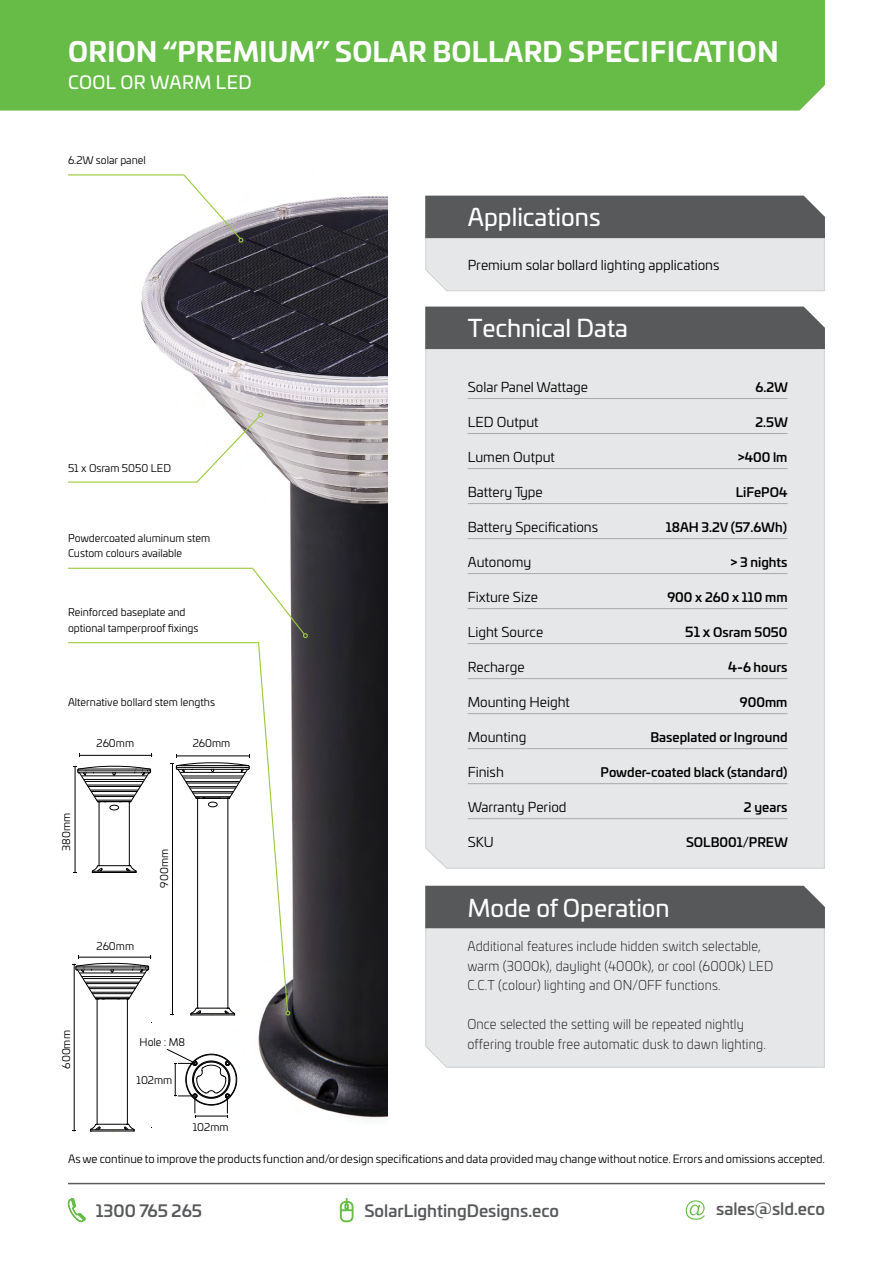
<style>
.page{position:relative;width:893px;height:1263px;background:#fff}
.page>*{position:absolute;margin:0;border:0;box-sizing:border-box;transform-origin:0 0}
.t1{font:700 27px "Univia Pro";letter-spacing:.01em;color:#fff}
.t2{font:24px "Univia Pro";color:#fff}
.t3{font:18px "Univia Pro";letter-spacing:.015em;color:#fff}
.t4{font:500 16.5px "Univia Pro";color:#58595b}
.t5{font:300 13.5px/19.5px "Univia Pro";letter-spacing:.01em;color:#231f20;scale:.94 1}
.t6{font:13.5px "Univia Pro";color:#000}
.t7{font:500 12.75px "Univia Pro";color:#000}
.t8{font:11.25px "Univia Pro";color:#000}
.t9{font:10.5px/15px "Univia Pro";color:#000}
.s1{font-size:13.5px}
</style>
<div class="page">
<div style="left:0;top:0;width:825px;height:111px;background:#66bc46"></div>
<div style="left:425px;top:349px;width:400px;height:520px;background:#e6e7e8"></div>
<hr style="left:468px;top:398px;width:319px;height:1px;background:#a7a9ac">
<hr style="left:468px;top:433px;width:319px;height:1px;background:#a7a9ac">
<hr style="left:468px;top:468px;width:319px;height:1px;background:#a7a9ac">
<hr style="left:468px;top:503px;width:319px;height:1px;background:#a7a9ac">
<hr style="left:468px;top:538px;width:319px;height:1px;background:#a7a9ac">
<hr style="left:468px;top:573px;width:319px;height:1px;background:#a7a9ac">
<hr style="left:468px;top:608px;width:319px;height:1px;background:#a7a9ac">
<hr style="left:468px;top:643px;width:319px;height:1px;background:#a7a9ac">
<hr style="left:468px;top:678px;width:319px;height:1px;background:#a7a9ac">
<hr style="left:468px;top:713px;width:319px;height:1px;background:#a7a9ac">
<hr style="left:468px;top:748px;width:319px;height:1px;background:#a7a9ac">
<hr style="left:468px;top:783px;width:319px;height:1px;background:#a7a9ac">
<hr style="left:468px;top:818px;width:319px;height:1px;background:#a7a9ac">
<svg style="left:425px;top:196px;width:400px;height:96px"></svg>
<div style="left:425px;top:307px;width:400px;height:42px;background:#58595b"></div>
<svg style="left:340px;top:1198px;width:13px;height:24px"></svg>
<svg style="left:68px;top:1198px;width:18px;height:24px"></svg>
<svg style="left:686px;top:1200px;width:19px;height:20px"></svg>
<hr style="left:68px;top:1183px;width:757px;height:1px;background:#58595b">
<img style="left:72px;top:196px;width:316px;height:935px">
<svg style="left:68px;top:174px;width:175px;height:69px"></svg>
<svg style="left:68px;top:412px;width:195px;height:71px"></svg>
<svg style="left:68px;top:567px;width:240px;height:71px"></svg>
<svg style="left:68px;top:641px;width:221px;height:371px"></svg>
<svg style="left:285px;top:1010px;width:5px;height:5px"></svg>
<hr style="left:197px;top:798px;width:1px;height:210px;background:#000100">
<hr style="left:228px;top:798px;width:1px;height:210px;background:#000100">
<div style="left:208px;top:802px;width:9px;height:5px;border:1px solid #000100;border-radius:50%"></div>
<svg style="left:191px;top:1008px;width:44px;height:8px"></svg>
<hr style="left:172px;top:764px;width:1px;height:251px;background:#000100">
<svg style="left:171px;top:754px;width:79px;height:45px"></svg>
<hr style="left:195px;top:796px;width:35px;height:1px;background:#000100">
<hr style="left:193px;top:793px;width:40px;height:1px;background:#000100">
<hr style="left:192px;top:791px;width:41px;height:1px;background:#000100">
<hr style="left:190px;top:788px;width:46px;height:1px;background:#000100">
<hr style="left:189px;top:786px;width:48px;height:1px;background:#000100">
<hr style="left:187px;top:783px;width:52px;height:1px;background:#000100">
<hr style="left:186px;top:781px;width:54px;height:1px;background:#000100">
<hr style="left:184px;top:778px;width:58px;height:1px;background:#000100">
<hr style="left:182px;top:776px;width:61px;height:1px;background:#000100">
<hr style="left:180px;top:772px;width:66px;height:1px;background:#000100">
<svg style="left:92px;top:865px;width:45px;height:8px"></svg>
<hr style="left:99px;top:802px;width:1px;height:64px;background:#000100">
<hr style="left:129px;top:802px;width:1px;height:64px;background:#000100">
<div style="left:110px;top:805px;width:9px;height:5px;border:1px solid #000100;border-radius:50%"></div>
<hr style="left:80px;top:755px;width:72px;height:1px;background:#000100">
<hr style="left:75px;top:766px;width:1px;height:106px;background:#000100">
<svg style="left:74px;top:766px;width:77px;height:36px"></svg>
<hr style="left:97px;top:800px;width:35px;height:1px;background:#000100">
<hr style="left:94px;top:796px;width:40px;height:1px;background:#000100">
<hr style="left:94px;top:795px;width:41px;height:1px;background:#000100">
<hr style="left:91px;top:791px;width:46px;height:1px;background:#000100">
<hr style="left:90px;top:790px;width:48px;height:1px;background:#000100">
<hr style="left:88px;top:786px;width:52px;height:1px;background:#000100">
<hr style="left:87px;top:785px;width:54px;height:1px;background:#000100">
<hr style="left:85px;top:781px;width:58px;height:1px;background:#000100">
<hr style="left:84px;top:779px;width:61px;height:1px;background:#000100">
<hr style="left:82px;top:775px;width:65px;height:1px;background:#000100">
<hr style="left:97px;top:999px;width:1px;height:125px;background:#000100">
<hr style="left:127px;top:999px;width:1px;height:125px;background:#000100">
<svg style="left:90px;top:1124px;width:45px;height:8px"></svg>
<hr style="left:74px;top:964px;width:1px;height:167px;background:#000100">
<svg style="left:73px;top:955px;width:79px;height:44px"></svg>
<hr style="left:95px;top:997px;width:35px;height:1px;background:#000100">
<hr style="left:92px;top:993px;width:40px;height:1px;background:#000100">
<hr style="left:92px;top:992px;width:41px;height:1px;background:#000100">
<hr style="left:89px;top:988px;width:46px;height:1px;background:#000100">
<hr style="left:88px;top:987px;width:48px;height:1px;background:#000100">
<hr style="left:86px;top:983px;width:52px;height:1px;background:#000100">
<hr style="left:85px;top:982px;width:54px;height:1px;background:#000100">
<hr style="left:83px;top:978px;width:59px;height:1px;background:#000100">
<hr style="left:82px;top:976px;width:61px;height:1px;background:#000100">
<hr style="left:80px;top:973px;width:65px;height:1px;background:#000100">
<svg style="left:167px;top:1049px;width:70px;height:68px"></svg>
<div style="left:425px;top:928px;width:400px;height:140px;background:#e6e7e9"></div>
<div style="left:425px;top:886px;width:400px;height:42px;background:#57585a"></div>
<h1 class="t1" style="left:68px;top:30px;width:712px">ORION “PREMIUM” SOLAR BOLLARD SPECIFICATION</h1>
<h3 class="t3" style="left:68px;top:69px;width:185px">COOL OR WARM LED</h3>
<p class="t9" style="left:68px;top:152px;width:79px">6.2W solar panel</p>
<p class="t9" style="left:68px;top:460px;width:104px">51 x Osram 5050 LED</p>
<p class="t9" style="left:68px;top:530px;width:144px">Powdercoated aluminum stem<br>Custom colours available</p>
<p class="t9" style="left:68px;top:605px;width:132px">Reinforced baseplate and optional tamperproof fixings</p>
<p class="t9" style="left:68px;top:694px;width:148px">Alternative bollard stem lengths</p>
<p class="t9" style="left:58px;top:851px;width:39px;rotate:-90deg">380mm</p>
<p class="t9" style="left:97px;top:735px;width:39px">260mm</p>
<p class="t9" style="left:193px;top:735px;width:39px">260mm</p>
<p class="t9" style="left:97px;top:938px;width:39px">260mm</p>
<p class="t9" style="left:156px;top:887px;width:40px;rotate:-90deg">900mm</p>
<p class="t9" style="left:58px;top:1069px;width:40px;rotate:-90deg">600mm</p>
<p class="t9" style="left:140px;top:1034px;width:47px">Hole : M8</p>
<p class="t9" style="left:137px;top:1072px;width:37px">102mm</p>
<p class="t9" style="left:193px;top:1119px;width:37px">102mm</p>
<h2 class="t2" style="left:468px;top:199px;width:134px">Applications</h2>
<p class="t6" style="left:468px;top:255px;width:253px">Premium solar bollard lighting applications</p>
<h2 class="t2" style="left:468px;top:310px;width:162px">Technical Data</h2>
<p class="t6" style="left:468px;top:377px;width:122px">Solar Panel Wattage</p>
<p class="t7" style="left:755px;top:377px;width:34px">6.2W</p>
<p class="t6" style="left:468px;top:412px;width:72px">LED Output</p>
<p class="t7" style="left:755px;top:412px;width:34px">2.5W</p>
<p class="t6" style="left:468px;top:447px;width:89px">Lumen Output</p>
<p class="t7" style="left:738px;top:447px;width:51px">&gt;400 lm</p>
<p class="t6" style="left:468px;top:482px;width:77px">Battery Type</p>
<p class="t7" style="left:736px;top:482px;width:53px">LiFePO4</p>
<p class="t6" style="left:468px;top:517px;width:132px">Battery Specifications</p>
<p class="t7" style="left:666px;top:517px;width:123px">18AH 3.2V (57.6Wh)</p>
<p class="t6" style="left:468px;top:552px;width:65px">Autonomy</p>
<p class="t7" style="left:730px;top:552px;width:59px">&gt; 3 nights</p>
<p class="t6" style="left:468px;top:587px;width:72px">Fixture Size</p>
<p class="t7" style="left:667px;top:587px;width:122px">900 x 260 x 110 mm</p>
<p class="t6" style="left:468px;top:622px;width:77px">Light Source</p>
<p class="t7" style="left:685px;top:622px;width:104px"><span class="s1">51 x</span> Osram 5050</p>
<p class="t6" style="left:468px;top:657px;width:58px">Recharge</p>
<p class="t7" style="left:728px;top:657px;width:61px"><span class="s1">4-</span>6 hours</p>
<p class="t6" style="left:468px;top:692px;width:104px">Mounting Height</p>
<p class="t7" style="left:740px;top:692px;width:49px">900mm</p>
<p class="t6" style="left:468px;top:727px;width:60px">Mounting</p>
<p class="t7" style="left:650px;top:727px;width:139px">Baseplated or Inground</p>
<p class="t6" style="left:468px;top:762px;width:38px">Finish</p>
<p class="t7" style="left:601px;top:762px;width:188px">Powder-coated black (standard)</p>
<p class="t6" style="left:468px;top:797px;width:100px">Warranty Period</p>
<p class="t7" style="left:744px;top:797px;width:45px">2 years</p>
<p class="t6" style="left:468px;top:832px;width:28px">SKU</p>
<p class="t7" style="left:686px;top:832px;width:103px">SOLB001/PREW</p>
<h2 class="t2" style="left:468px;top:890px;width:203px">Mode of Operation</h2>
<p class="t5" style="left:467px;top:936px;width:327px">Additional features include hidden switch selectable, warm (3000k), daylight (4000k), or cool (6000k) LED<br>C.C.T (colour) lighting and ON/OFF functions.</p>
<p class="t5" style="left:467px;top:1014px;width:319px">Once selected the setting will be repeated nightly offering trouble free automatic dusk to dawn lighting.</p>
<p class="t8" style="left:68px;top:1151px;width:758px">As we continue to improve the products function and/or design specifications and data provided may change without notice. Errors and omissions accepted.</p>
<p class="t4" style="left:96px;top:1198px;width:108px">1300 765 265</p>
<p class="t4" style="left:364px;top:1198px;width:196px">SolarLightingDesigns.eco</p>
<p class="t4" style="left:716px;top:1196px;width:110px">sales@sld.eco</p>
</div>
